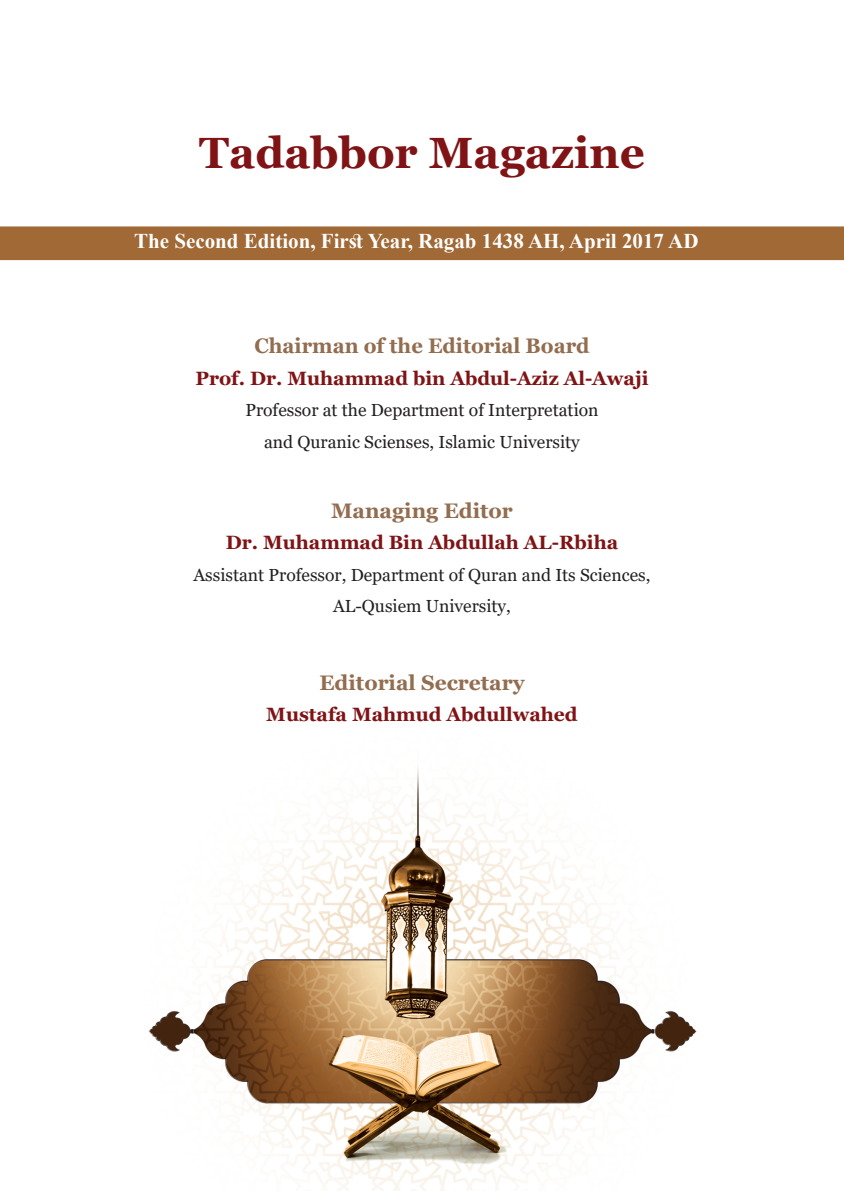
<style>
.page{position:relative;width:844px;height:1191px;background:#fff}
.page>*{position:absolute;margin:0;border:0;box-sizing:border-box;transform-origin:0 0}
.متن_انجليزي_14{font:700 43.75px "Georgia";color:#7f1315}
.متن_انجليزي_14-2{font:700 21px "Times New Roman";color:#fff}
.وظيفتة_في_المجلة{font:700 21px "Georgia";color:#926d50}
.وظيفتة_في_المجلة-2{font:700 21px "Georgia";color:#926d50;scale:.96 1}
.اسماء_أعضاء_المجلة{font:700 19.25px "Georgia";color:#7f1315}
.وظيفة_أعضاء_المجلة{font:17.5px/31.5px "Georgia";color:#231f20;text-align:center}
</style>
<div class="page">
<img style="left:0;top:226px;width:843px;height:965px">
<p class="متن_انجليزي_14" style="left:199px;top:125px;width:447px">Tadabbor Magazine</p>
<p class="متن_انجليزي_14-2" style="left:134px;top:226px;width:566px">The Second Edition, First Year, Ragab 1438 AH, April 2017 AD</p>
<p class="وظيفتة_في_المجلة-2" style="left:254px;top:332px;width:350px">Chairman of the Editorial Board</p>
<p class="اسماء_أعضاء_المجلة" style="left:195px;top:366px;width:454px">Prof. Dr. Muhammad bin Abdul-Aziz Al-Awaji</p>
<p class="وظيفة_أعضاء_المجلة" style="left:245px;top:395px;width:354px">Professor at the Department of Interpretation</p>
<p class="وظيفة_أعضاء_المجلة" style="left:264px;top:426px;width:317px">and Quranic Scienses, Islamic University</p>
<p class="وظيفتة_في_المجلة" style="left:331px;top:497px;width:183px">Managing Editor</p>
<p class="اسماء_أعضاء_المجلة" style="left:226px;top:530px;width:394px">Dr. Muhammad Bin Abdullah AL-Rbiha</p>
<p class="وظيفة_أعضاء_المجلة" style="left:193px;top:559px;width:458px">Assistant Professor, Department of Quran and Its Sciences,<br>AL-Qusiem University,</p>
<p class="وظيفتة_في_المجلة" style="left:319px;top:669px;width:206px">Editorial Secretary</p>
<p class="اسماء_أعضاء_المجلة" style="left:266px;top:702px;width:313px">Mustafa Mahmud Abdullwahed</p>
</div>
